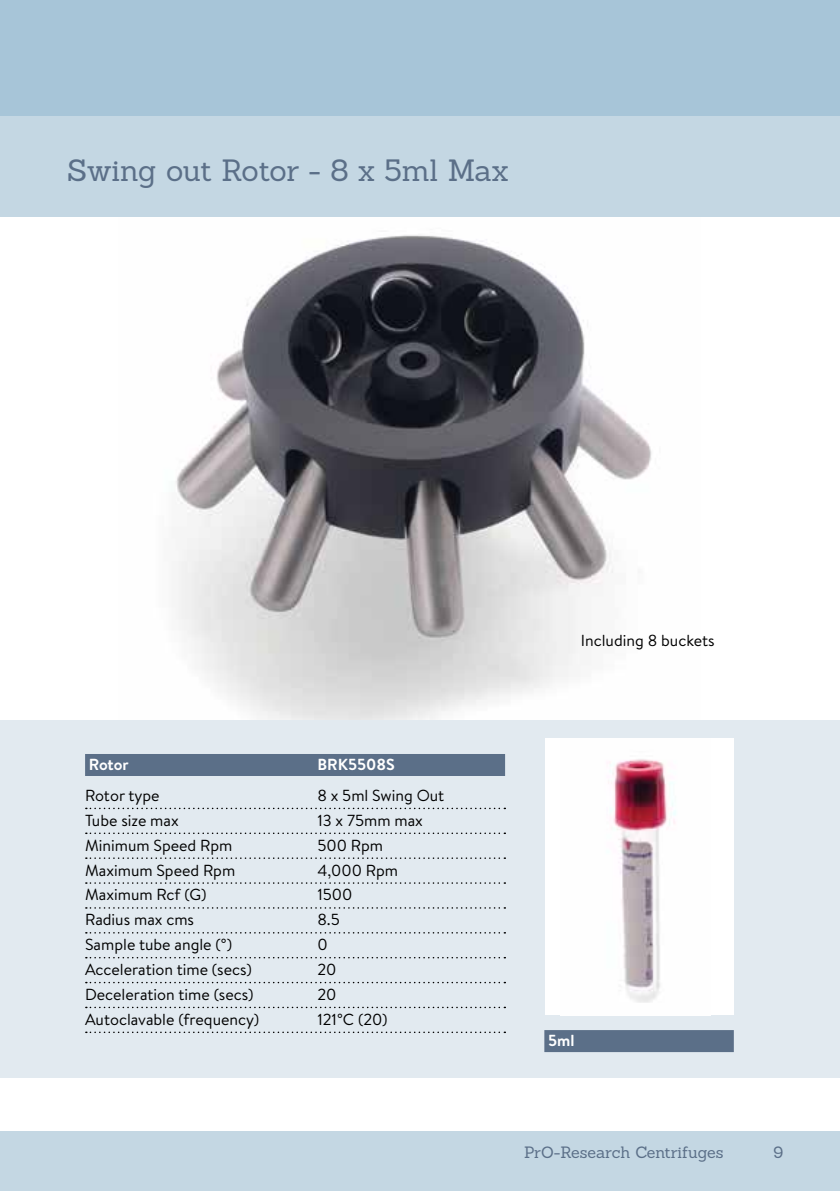
<style>
.page{position:relative;width:840px;height:1191px;background:#fff}
.page>*{position:absolute;margin:0;border:0;box-sizing:border-box;transform-origin:0 0}
.t1{font:30px "Sanchez";letter-spacing:-.015em;color:#5b6f88}
.t2{font:16px "Brandon Text";color:#000}
.t3{font:16px "Sanchez";letter-spacing:-.005em;color:#5b6f88}
.t4{font:700 16px "Brandon Text";color:#fff}
</style>
<div class="page">
<div style="left:0;top:1131px;width:839px;height:60px;background:#c4d7e3"></div>
<img style="left:119px;top:216px;width:580px;height:504px">
<div style="left:0;top:720px;width:839px;height:357px;background:#e2eaf0"></div>
<div style="left:85px;top:754px;width:420px;height:22px;background:#5b6f88"></div>
<svg style="left:86px;top:807px;width:419px;height:2px"></svg>
<svg style="left:86px;top:832px;width:419px;height:2px"></svg>
<svg style="left:86px;top:857px;width:419px;height:2px"></svg>
<svg style="left:86px;top:882px;width:419px;height:1px"></svg>
<svg style="left:86px;top:907px;width:419px;height:1px"></svg>
<svg style="left:86px;top:932px;width:419px;height:1px"></svg>
<svg style="left:86px;top:957px;width:419px;height:1px"></svg>
<svg style="left:86px;top:981px;width:419px;height:2px"></svg>
<svg style="left:86px;top:1006px;width:419px;height:2px"></svg>
<svg style="left:86px;top:1031px;width:419px;height:2px"></svg>
<div style="left:544px;top:1030px;width:189px;height:22px;background:#5b6f88"></div>
<div style="left:545px;top:738px;width:188px;height:277px;background:#fff"></div>
<img style="left:608px;top:759px;width:68px;height:244px">
<div style="left:0;top:0;width:839px;height:216px;background:#c4d7e3"></div>
<div style="left:0;top:0;width:839px;height:115px;background:#a7c5d8"></div>
<h1 class="t1" style="left:67px;top:151px;width:443px">Swing out Rotor - 8 x 5ml Max</h1>
<p class="t4" style="left:89px;top:753px;width:41px">Rotor</p>
<p class="t4" style="left:317px;top:753px;width:79px">BRK5508S</p>
<p class="t2" style="left:85px;top:784px;width:76px">Rotor type</p>
<p class="t2" style="left:317px;top:784px;width:128px">8 x 5ml Swing Out</p>
<p class="t2" style="left:85px;top:809px;width:95px">Tube size max</p>
<p class="t2" style="left:317px;top:809px;width:107px">13 x 75mm max</p>
<p class="t2" style="left:85px;top:834px;width:149px">Minimum Speed Rpm</p>
<p class="t2" style="left:317px;top:834px;width:67px">500 Rpm</p>
<p class="t2" style="left:85px;top:859px;width:152px">Maximum Speed Rpm</p>
<p class="t2" style="left:317px;top:859px;width:82px">4,000 Rpm</p>
<p class="t2" style="left:85px;top:884px;width:123px">Maximum Rcf (G)</p>
<p class="t2" style="left:317px;top:884px;width:36px">1500</p>
<p class="t2" style="left:85px;top:908px;width:110px">Radius max cms</p>
<p class="t2" style="left:317px;top:908px;width:24px">8.5</p>
<p class="t2" style="left:85px;top:933px;width:148px">Sample tube angle (°)</p>
<p class="t2" style="left:317px;top:933px;width:12px">0</p>
<p class="t2" style="left:85px;top:958px;width:168px">Acceleration time (secs)</p>
<p class="t2" style="left:317px;top:958px;width:21px">20</p>
<p class="t2" style="left:85px;top:983px;width:170px">Deceleration time (secs)</p>
<p class="t2" style="left:317px;top:983px;width:21px">20</p>
<p class="t2" style="left:85px;top:1008px;width:175px">Autoclavable (frequency)</p>
<p class="t2" style="left:317px;top:1008px;width:72px">121°C (20)</p>
<p class="t2" style="left:580px;top:630px;width:135px">Including 8 buckets</p>
<p class="t4" style="left:548px;top:1029px;width:28px">5ml</p>
<p class="t3" style="left:523px;top:1141px;width:201px">PrO-Research Centrifuges</p>
<p class="t3" style="left:773px;top:1141px;width:11px">9</p>
</div>
